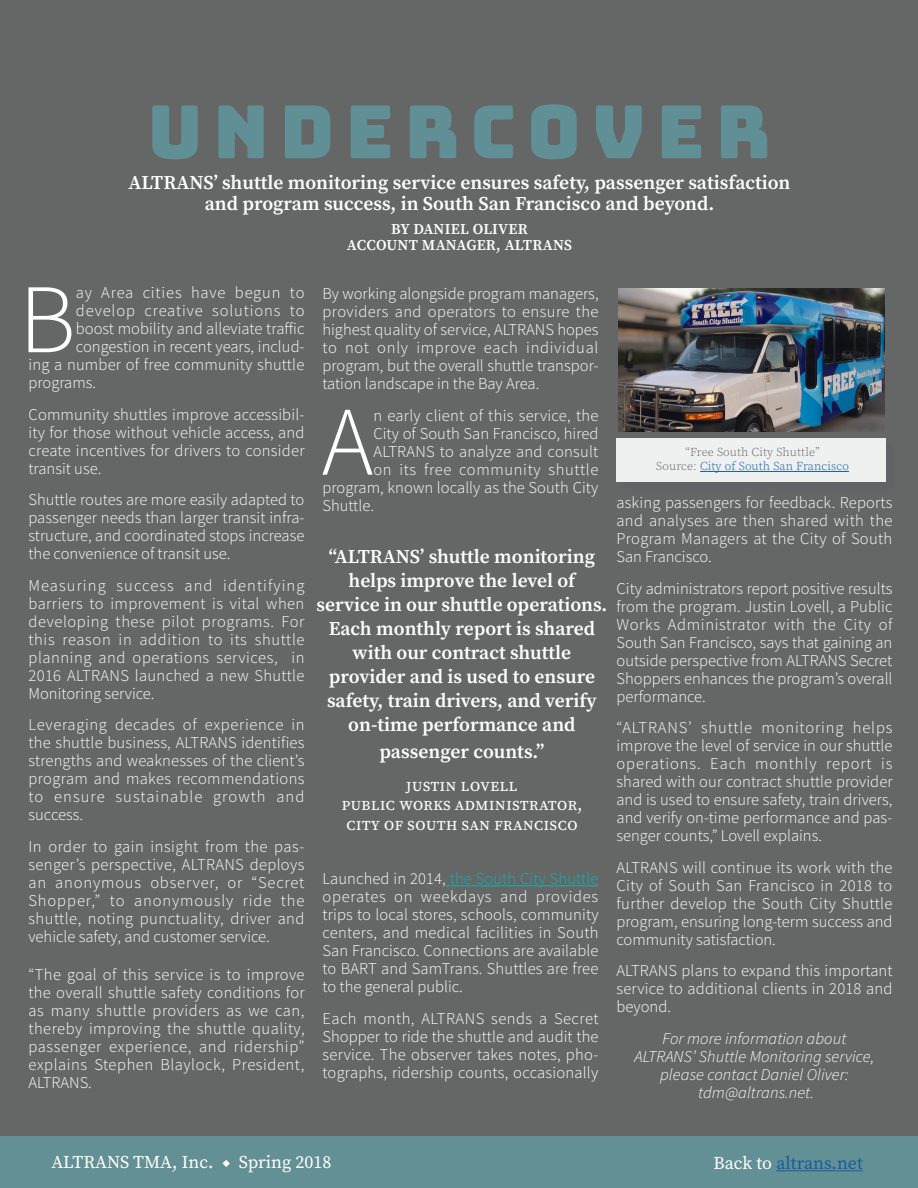
<style>
.page{position:relative;width:918px;height:1188px;background:#fff}
.page>*{position:absolute;margin:0;border:0;box-sizing:border-box;transform-origin:0 0}
.t1{font:300 98.4px "Source Sans Pro";color:#fff}
.Section_Header_-_Cen{font:73.5px "Bungee";letter-spacing:.15em;color:#609095}
.Headline_Text_-_Cent{font:600 19.5px/24px "Source Serif Pro";color:#fff;text-align:center}
.t2{font:18px "Source Serif Pro";color:#fff}
.t3{font:18px "Source Serif Pro";color:#175d9e}
.t4{font:300 16.5px/18px "Source Sans Pro";letter-spacing:.005em;color:#fff;text-align:justify}
.t5{font:italic 300 16.5px "Source Sans Pro";letter-spacing:.005em;color:#fff}
.Headline_Text_-_Cent-2{font:16.5px "Source Serif Pro";color:#fff}
.t6{font:300 16.5px "Source Sans Pro";letter-spacing:.055em;color:#fff}
.t7{font:300 16.5px "Source Sans Pro";letter-spacing:.04em;color:#fff}
.t8{font:300 16.5px "Source Sans Pro";letter-spacing:.05em;color:#fff}
.Headline_Text_-_Cent-3{font:600 15px "Source Serif Pro";letter-spacing:.015em;color:#fff}
.t9{font:300 12px "Source Serif Pro";letter-spacing:.01em;color:#175d9e}
.t10{font:300 12px "Source Serif Pro";letter-spacing:.01em;color:#656666}
.s1{color:#0db3b3}
.s2{color:#656666}
.s3{font-family:"Minion Pro"}
.s4{color:#fff}
</style>
<div class="page">
<div style="left:0;top:0;width:918px;height:1136px;background:#656666"></div>
<hr style="left:446px;top:885px;width:152px;height:1px;background:#0db3b3">
<img style="left:618px;top:289px;width:267px;height:142px">
<div style="left:0;top:1136px;width:918px;height:52px;background:#629094"></div>
<hr style="left:776px;top:1170px;width:87px;height:1px;background:#175d9e">
<div style="left:620px;top:441px;width:277px;height:51px;background:#606466"></div>
<div style="left:616px;top:438px;width:270px;height:44px;background:#eff0f0"></div>
<hr style="left:700px;top:471px;width:149px;height:1px;background:#175d9e">
<p class="Section_Header_-_Cen" style="left:148px;top:90px;width:624px">UNDERCOVER</p>
<p class="Headline_Text_-_Cent" style="left:128px;top:172px;width:664px;line-height:21px">ALTRANS’ shuttle monitoring service ensures safety, passenger satisfaction and program success, in South San Francisco and beyond.</p>
<p class="Headline_Text_-_Cent-3" style="left:391px;top:219px;width:138px">BY DANIEL OLIVER</p>
<p class="Headline_Text_-_Cent-3" style="left:347px;top:235px;width:227px">ACCOUNT MANAGER, ALTRANS</p>
<p class="t1" style="left:19px;top:259px;width:58px">B</p>
<p class="t8" style="left:76px;top:283px;width:230px">ay Area cities have begun to</p>
<p class="t6" style="left:76px;top:301px;width:230px">develop creative solutions to</p>
<p class="t4" style="left:76px;top:320px;width:230px">boost mobility and alleviate traffic</p>
<p class="t4" style="left:76px;top:338px;width:230px">congestion in recent years, includ-</p>
<p class="t4" style="left:28px;top:356px;width:277px">ing a number of free community shuttle</p>
<p class="t4" style="left:28px;top:374px;width:69px">programs.</p>
<p class="t4" style="left:28px;top:405px;width:278px">Community shuttles improve accessibil&shy;ity for those without vehicle access, and create incentives for drivers to consider transit use.</p>
<p class="t4" style="left:28px;top:491px;width:277px">Shuttle routes are more easily adapted to passenger needs than larger transit infra&shy;structure, and coordinated stops increase the convenience of transit use.</p>
<p class="t4" style="left:28px;top:576px;width:278px">Measuring success and identifying barriers to improvement is vital when developing these pilot programs. For this reason in addition to its shuttle planning and operations services, in 2016 ALTRANS launched a new Shuttle Monitoring service.</p>
<p class="t4" style="left:28px;top:716px;width:278px">Leveraging decades of experience in the shuttle business, ALTRANS identifies strengths and weaknesses of the client’s program and makes recommendations to ensure sustainable growth and success.</p>
<p class="t4" style="left:28px;top:837px;width:278px">In order to gain insight from the pas&shy;senger’s perspective, ALTRANS deploys an anonymous observer, or “Secret Shopper,” to anonymously ride the shuttle, noting punctuality, driver and vehicle safety, and customer service.</p>
<p class="t4" style="left:28px;top:966px;width:278px">“The goal of this service is to improve the overall shuttle safety conditions for as many shuttle providers as we can, thereby improving the shuttle quality, passenger experience, and ridership” explains Stephen Blaylock, President, ALTRANS.</p>
<p class="t4" style="left:322px;top:285px;width:278px">By working alongside program managers, providers and operators to ensure the highest quality of service, ALTRANS hopes to not only improve each individual program, but the overall shuttle transpor&shy;tation landscape in the Bay Area.</p>
<p class="t1" style="left:322px;top:382px;width:53px">A</p>
<p class="t4" style="left:373px;top:406px;width:227px">n early client of this service, the</p>
<p class="t4" style="left:373px;top:424px;width:227px">City of South San Francisco, hired</p>
<p class="t4" style="left:373px;top:442px;width:226px">ALTRANS to analyze and consult</p>
<p class="t7" style="left:373px;top:459px;width:226px">on its free community shuttle</p>
<p class="t4" style="left:322px;top:478px;width:277px">program, known locally as the South City</p>
<p class="t4" style="left:322px;top:496px;width:53px">Shuttle.</p>
<p class="Headline_Text_-_Cent" style="left:316px;top:544px;width:292px">“ALTRANS’ shuttle monitoring helps improve the level of service in our shuttle operations.<br>Each monthly report is shared with our contract shuttle provider and is used to ensure safety, train drivers, and verify on-time performance and</p>
<p class="Headline_Text_-_Cent" style="left:379px;top:739px;width:167px">passenger counts.”</p>
<p class="Headline_Text_-_Cent-2" style="left:406px;top:774px;width:113px">justin lovell</p>
<p class="Headline_Text_-_Cent-2" style="left:342px;top:793px;width:242px">public works administrator,</p>
<p class="Headline_Text_-_Cent-2" style="left:346px;top:813px;width:233px">city of south san francisco</p>
<p class="t4" style="left:322px;top:870px;width:278px">Launched in 2014, <span class="s1">the South City Shuttle </span>operates on weekdays and provides trips to local stores, schools, community centers, and medical facilities in South San Francisco. Connections are available to BART and SamTrans. Shuttles are free to the general public.</p>
<p class="t4" style="left:322px;top:1009px;width:278px">Each month, ALTRANS sends a Secret Shopper to ride the shuttle and audit the service. The observer takes notes, pho&shy;tographs, ridership counts, occasionally</p>
<p class="t10" style="left:685px;top:444px;width:136px">“Free South City Shuttle”</p>
<p class="t9" style="left:656px;top:459px;width:194px"><span class="s2">Source:</span> City of South San Francisco</p>
<p class="t4" style="left:616px;top:494px;width:278px">asking passengers for feedback. Reports and analyses are then shared with the Program Managers at the City of South San Francisco.</p>
<p class="t4" style="left:616px;top:579px;width:278px">City administrators report positive results from the program. Justin Lovell, a Public Works Administrator with the City of South San Francisco, says that gaining an outside perspective from ALTRANS Secret Shoppers enhances the program’s overall performance.</p>
<p class="t4" style="left:616px;top:719px;width:278px">“ALTRANS’ shuttle monitoring helps improve the level of service in our shuttle operations. Each monthly report is shared with our contract shuttle provider and is used to ensure safety, train drivers, and verify on-time performance and pas&shy;senger counts,” Lovell explains.</p>
<p class="t4" style="left:616px;top:858px;width:278px">ALTRANS will continue its work with the City of South San Francisco in 2018 to further develop the South City Shuttle program, ensuring long-term success and community satisfaction.</p>
<p class="t4" style="left:616px;top:962px;width:278px">ALTRANS plans to expand this important service to additional clients in 2018 and beyond.</p>
<p class="t5" style="left:663px;top:1028px;width:185px">For more information about</p>
<p class="t5" style="left:635px;top:1046px;width:241px">ALTRANS’ Shuttle Monitoring service,</p>
<p class="t5" style="left:660px;top:1064px;width:190px">please contact Daniel Oliver:</p>
<p class="t5" style="left:698px;top:1082px;width:117px">tdm@altrans.net.</p>
<p class="t2" style="left:51px;top:1150px;width:282px">ALTRANS TMA, Inc. <span class="s3">◆</span> Spring 2018</p>
<p class="t3" style="left:713px;top:1151px;width:151px"><span class="s4">Back to</span> altrans.net</p>
</div>
